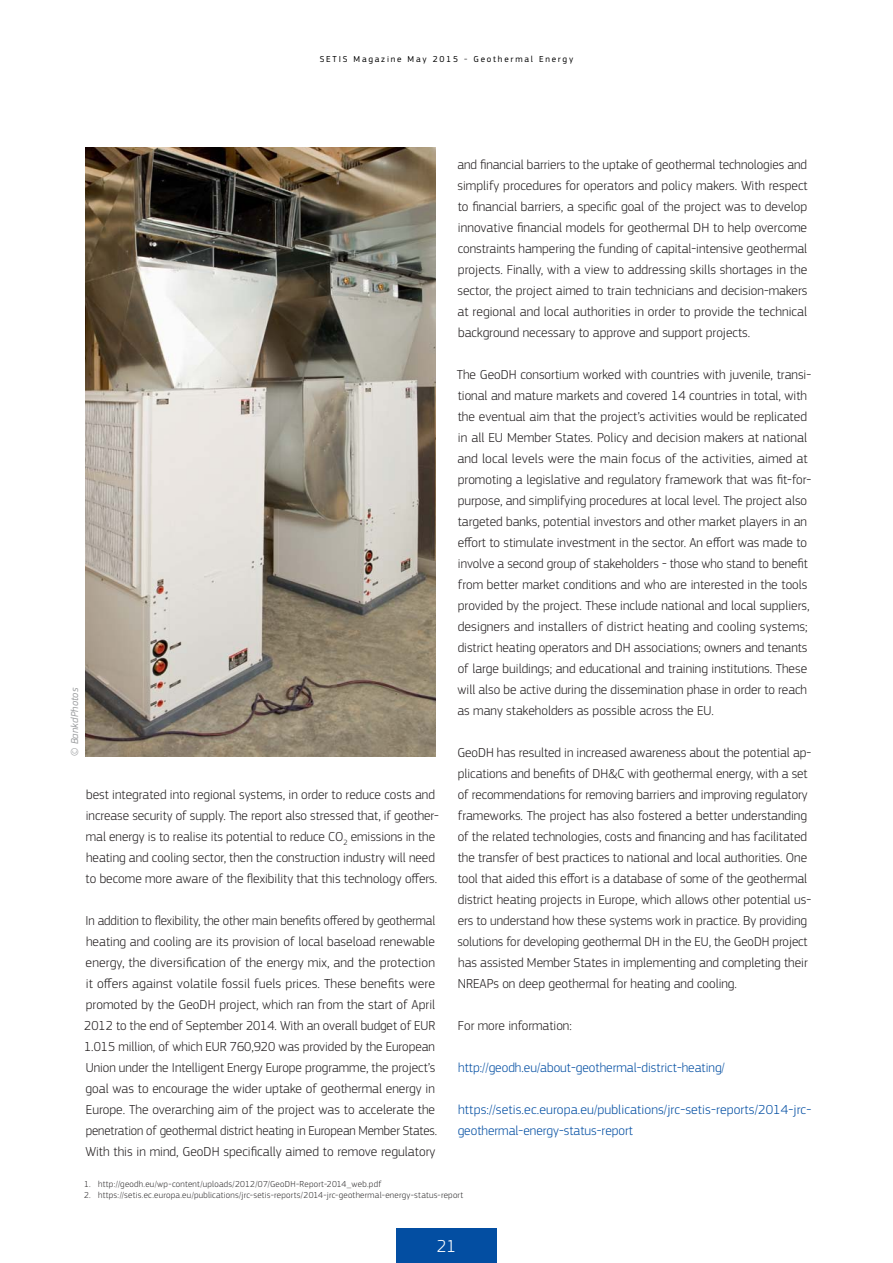
<style>
.page{position:relative;width:893px;height:1263px;background:#fff}
.page>*{position:absolute;margin:0;border:0;box-sizing:border-box;transform-origin:0 0}
.t1{font:300 18px "EC Square Sans Pro";color:#fff}
.t2{font:300 13.5px/21px "EC Square Sans Pro";color:#231f20}
.t3{font:300 13.5px/21px "EC Square Sans Pro";color:#034ea2}
.t4{font:italic 10.5px "EC Square Sans Pro";letter-spacing:.01em;color:#9d9fa1}
.t5{font:300 9px "EC Square Sans Pro";letter-spacing:.025em;color:#323031}
.t6{font:9px "EC Square Sans Pro";letter-spacing:.2em;color:#000}
</style>
<div class="page">
<div style="left:396px;top:1228px;width:101px;height:35px;background:#034ea2"></div>
<img style="left:85px;top:148px;width:351px;height:609px">
<p class="t6" style="left:320px;top:56px;width:255px">SETIS Magazine May 2015 - Geothermal Energy</p>
<p class="t4" style="left:71px;top:756px;width:70px;rotate:-90deg">© BankdPhotos</p>
<p class="t2" style="left:86px;top:785px;width:355px">best integrated into regional systems, in order to reduce costs and increase security of supply. The report also stressed that, if geother&shy;mal energy is to realise its potential to reduce CO<sub>2</sub> emissions in the heating and cooling sector, then the construction industry will need to become more aware of the flexibility that this technology offers.</p>
<p class="t2" style="left:84px;top:911px;width:355px">In addition to flexibility, the other main benefits offered by geothermal heating and cooling are its provision of local baseload renewable energy, the diversification of the energy mix, and the protection it offers against volatile fossil fuels prices. These benefits were promoted by the GeoDH project, which ran from the start of April 2012 to the end of September 2014. With an overall budget of EUR 1.015 million, of which EUR 760,920 was provided by the European Union under the Intelligent Energy Europe programme, the project’s goal was to encourage the wider uptake of geothermal energy in Europe. The overarching aim of the project was to accelerate the penetration of geothermal district heating in European Member States.<br>With this in mind, GeoDH specifically aimed to remove regulatory</p>
<p class="t2" style="left:457px;top:155px;width:352px;text-align:justify">and financial barriers to the uptake of geothermal technologies and simplify procedures for operators and policy makers. With respect to financial barriers, a specific goal of the project was to develop innovative financial models for geothermal DH to help overcome constraints hampering the funding of capital-intensive geothermal projects. Finally, with a view to addressing skills shortages in the sector, the project aimed to train technicians and decision-makers at regional and local authorities in order to provide the technical background necessary to approve and support projects.</p>
<p class="t2" style="left:457px;top:365px;width:356px">The GeoDH consortium worked with countries with juvenile, transi&shy;tional and mature markets and covered 14 countries in total, with the eventual aim that the project’s activities would be replicated in all EU Member States. Policy and decision makers at national and local levels were the main focus of the activities, aimed at promoting a legislative and regulatory framework that was fit-for&shy;purpose, and simplifying procedures at local level. The project also targeted banks, potential investors and other market players in an effort to stimulate investment in the sector. An effort was made to involve a second group of stakeholders - those who stand to benefit from better market conditions and who are interested in the tools provided by the project. These include national and local suppliers, designers and installers of district heating and cooling systems; district heating operators and DH associations; owners and tenants of large buildings; and educational and training institutions. These will also be active during the dissemination phase in order to reach as many stakeholders as possible across the EU.</p>
<p class="t2" style="left:457px;top:743px;width:355px">GeoDH has resulted in increased awareness about the potential ap&shy;plications and benefits of DH&amp;C with geothermal energy, with a set of recommendations for removing barriers and improving regulatory frameworks. The project has also fostered a better understanding of the related technologies, costs and financing and has facilitated the transfer of best practices to national and local authorities. One tool that aided this effort is a database of some of the geothermal district heating projects in Europe, which allows other potential us&shy;ers to understand how these systems work in practice. By providing solutions for developing geothermal DH in the EU, the GeoDH project has assisted Member States in implementing and completing their NREAPs on deep geothermal for heating and cooling.</p>
<p class="t2" style="left:458px;top:1016px;width:115px">For more information:</p>
<p class="t3" style="left:458px;top:1058px;width:268px">http://geodh.eu/about-geothermal-district-heating/</p>
<p class="t3" style="left:458px;top:1100px;width:355px">https://setis.ec.europa.eu/publications/jrc-setis-reports/2014-jrc&shy;geothermal-energy-status-report</p>
<p class="t5" style="left:84px;top:1181px;width:299px">1. http://geodh.eu/wp-content/uploads/2012/07/GeoDH-Report-2014_web.pdf</p>
<p class="t5" style="left:84px;top:1191px;width:381px">2. https://setis.ec.europa.eu/publications/jrc-setis-reports/2014-jrc-geothermal-energy-status-report</p>
<h1 class="t1" style="left:437px;top:1239px;width:21px">21</h1>
</div>
